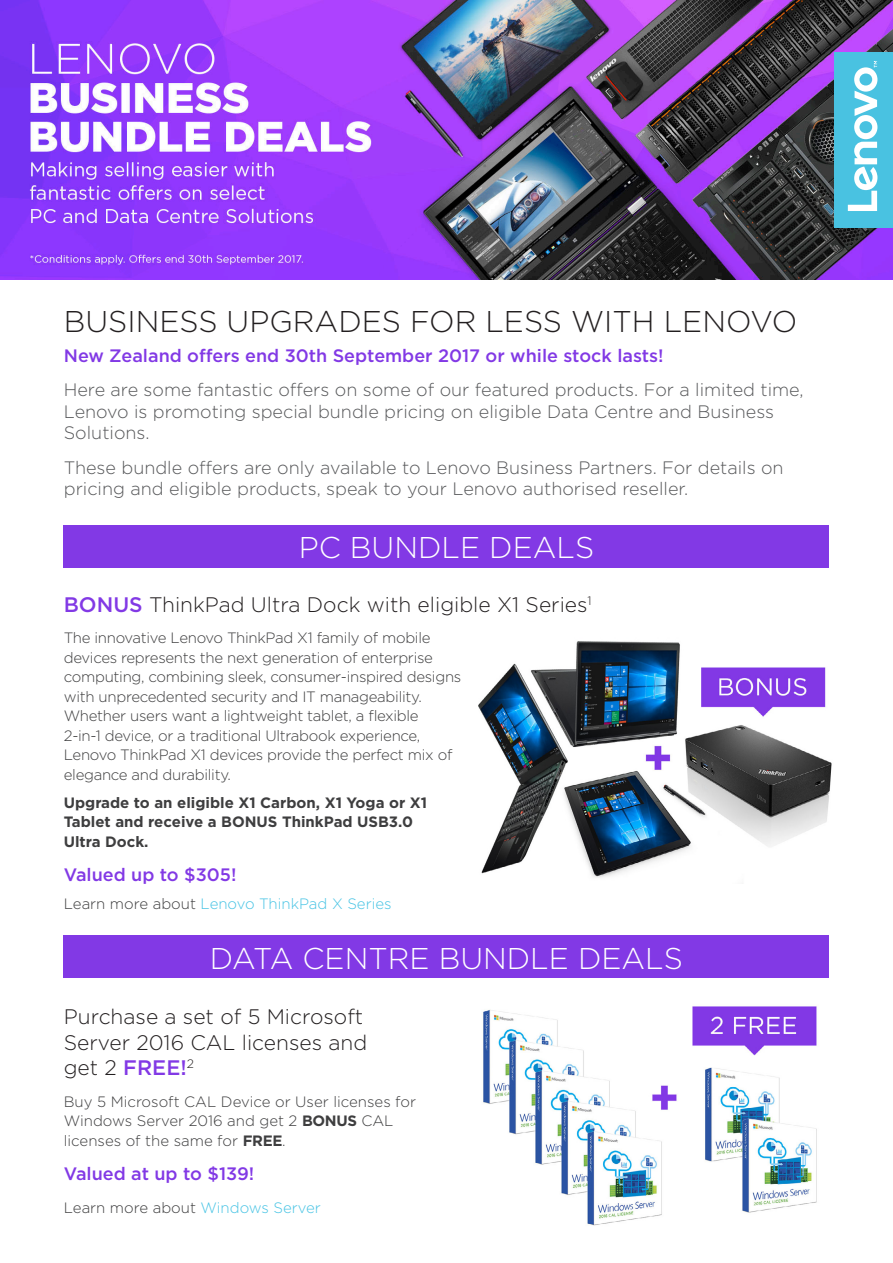
<style>
.page{position:relative;width:893px;height:1263px;background:#fff}
.page>*{position:absolute;margin:0;border:0;box-sizing:border-box;transform-origin:0 0}
.t1{font:300 30px "Gotham";color:#fff}
.Page_Header{font:300 30px "Gotham";color:#231f20}
.Offer_Header{font:300 21px/25.2px "Gotham";color:#231f20}
.Lead_Body{font:300 18px/21.6px "Gotham";color:#57585a}
.Sub_header{font:500 18px "Gotham";color:#8239e5}
.Body{font:300 15px/19.5px "Gotham";letter-spacing:-.02em;color:#3e3e3f}
.Body-2{font:300 15px/19.5px "Gotham";color:#3e3e3f}
.Body-3{font:700 15px/19.5px "Gotham";color:#3e3e3f}
.Body-4{font:300 15px "Gotham";color:#46c3e4}
.s1{font-weight:500;color:#8239e5}
.s2{color:#3e3e3f}
.s3{font-weight:700}
.s4{color:#46c3e4}
</style>
<div class="page">
<img style="left:478px;top:641px;width:354px;height:237px">
<img style="left:0;top:0;width:893px;height:279px">
<div style="left:64px;top:525px;width:765px;height:42px;background:#8239e5"></div>
<div style="left:834px;top:52px;width:59px;height:175px;background:#49c2e1"></div>
<svg style="left:848px;top:61px;width:29px;height:150px"></svg>
<div style="left:64px;top:935px;width:765px;height:43px;background:#8239e5"></div>
<img style="left:483px;top:1006px;width:334px;height:220px">
<p class="Page_Header" style="left:64px;top:302px;width:735px">BUSINESS UPGRADES FOR LESS WITH LENOVO</p>
<p class="Sub_header" style="left:64px;top:343px;width:601px">New Zealand offers end 30th September 2017 or while stock lasts!</p>
<p class="Lead_Body" style="left:64px;top:378px;width:741px">Here are some fantastic offers on some of our featured products. For a limited time,<br>Lenovo is promoting special bundle pricing on eligible Data Centre and Business<br>Solutions.</p>
<p class="Lead_Body" style="left:64px;top:456px;width:721px">These bundle offers are only available to Lenovo Business Partners. For details on pricing and eligible products, speak to your Lenovo authorised reseller.</p>
<p class="t1" style="left:299px;top:529px;width:297px">PC BUNDLE DEALS</p>
<p class="Offer_Header" style="left:64px;top:591px;width:529px"><span class="s1">BONUS</span> ThinkPad Ultra Dock with eligible X1 Series<sup>1</sup></p>
<p class="Body" style="left:64px;top:628px;width:399px">The innovative Lenovo ThinkPad X1 family of mobile devices represents the next generation of enterprise computing, combining sleek, consumer-inspired designs with unprecedented security and IT manageability.<br>Whether users want a lightweight tablet, a flexible<br>2-in-1 device, or a traditional Ultrabook experience, Lenovo ThinkPad X1 devices provide the perfect mix of elegance and durability.</p>
<p class="Body-3" style="left:64px;top:793px;width:365px">Upgrade to an eligible X1 Carbon, X1 Yoga or X1<br>Tablet and receive a BONUS ThinkPad USB3.0<br>Ultra Dock.</p>
<p class="Sub_header" style="left:64px;top:863px;width:174px">Valued up to $305!</p>
<p class="Body-4" style="left:64px;top:894px;width:329px"><span class="s2">Learn more about</span> Lenovo ThinkPad X Series</p>
<p class="t1" style="left:210px;top:939px;width:475px">DATA CENTRE BUNDLE DEALS</p>
<p class="Offer_Header" style="left:64px;top:1004px;width:305px">Purchase a set of 5 Microsoft<br>Server 2016 CAL licenses and get 2 <span class="s1">FREE!</span><sup>2</sup></p>
<p class="Body-2" style="left:64px;top:1091px;width:354px">Buy 5 Microsoft CAL Device or User licenses for<br>Windows Server 2016 and get 2 <span class="s3">BONUS</span> CAL licenses of the same for <span class="s3">FREE</span>.</p>
<p class="Sub_header" style="left:64px;top:1162px;width:192px">Valued at up to $139!</p>
<p class="Body-2" style="left:64px;top:1197px;width:259px">Learn more about <span class="s4">Windows Server</span></p>
</div>
